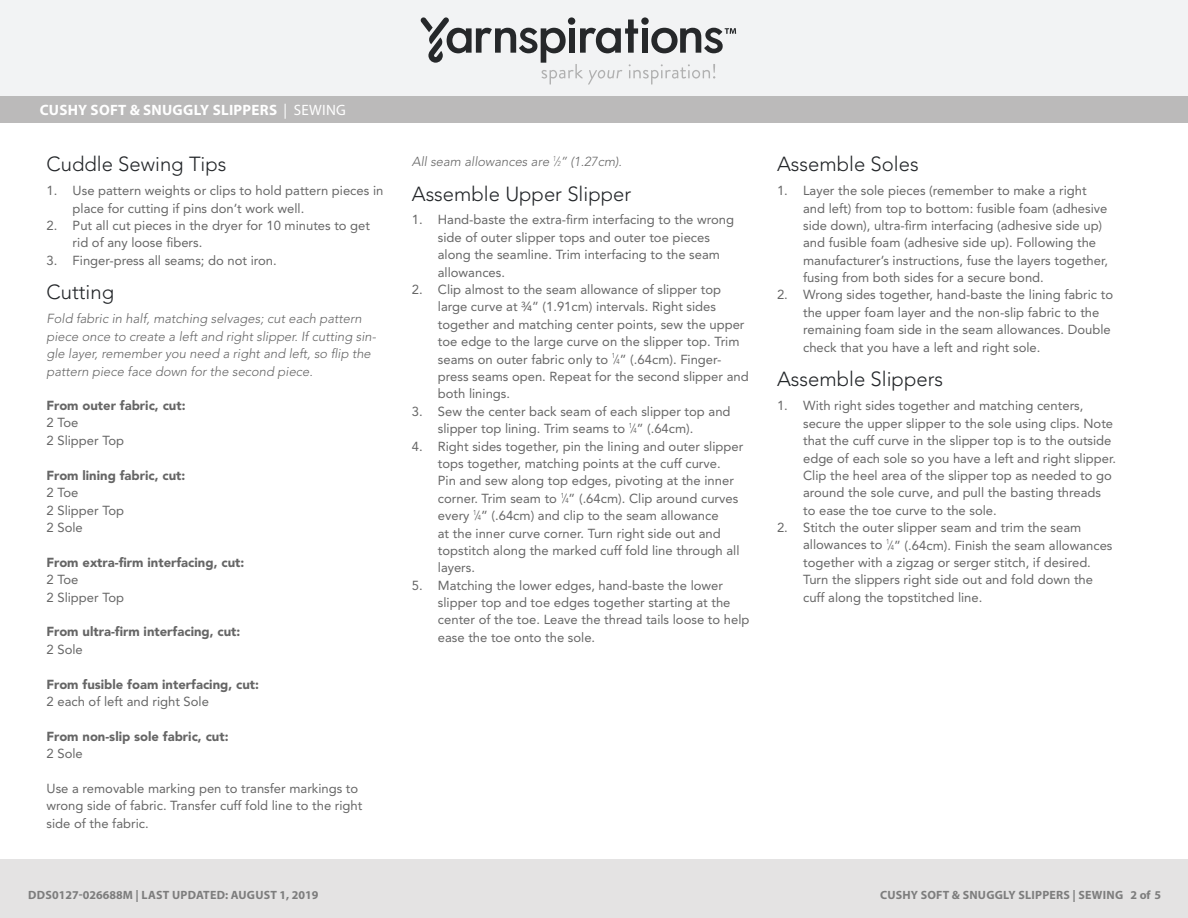
<style>
.page{position:relative;width:1188px;height:918px;background:#fff}
.page>*{position:absolute;margin:0;border:0;box-sizing:border-box;transform-origin:0 0}
.t1{font:300 20.25px "Avenir LT Std";color:#232629}
.Head{font:700 15px "Myriad Pro";letter-spacing:.02em;color:#fff}
.t2{font:13.05px/17.4px "Avenir LT Std";color:#666}
.t3{font:900 13.05px/17.4px "Avenir LT Std";color:#666}
.t4{font:italic 300 13.05px/17.4px "Avenir LT Std";color:#666}
.t5{font:700 12px "Myriad Pro";letter-spacing:.02em;color:#7d7d7d}
.s1{font-weight:400}
.s2{font-size:7.2px}
</style>
<div class="page">
<div style="left:0;top:0;width:1188px;height:98px;background:#f2f3f4"></div>
<svg style="left:421px;top:17px;width:315px;height:68px"></svg>
<div style="left:0;top:96px;width:1188px;height:27px;background:#bbbaba"></div>
<div style="left:0;top:860px;width:1188px;height:58px;background:#e4e3e3"></div>
<p class="Head" style="left:40px;top:100px;width:308px">CUSHY SOFT &amp; SNUGGLY SLIPPERS <span class="s1">| SEWING</span></p>
<p class="t1" style="left:47px;top:152px;width:182px">Cuddle Sewing Tips</p>
<p class="t2" style="left:73px;top:182px;width:312px;text-indent:-26px">1. Use pattern weights or clips to hold pattern pieces in place for cutting if pins don’t work well.</p>
<p class="t2" style="left:73px;top:217px;width:299px;text-indent:-26px">2. Put all cut pieces in the dryer for 10 minutes to get rid of any loose fibers.</p>
<p class="t2" style="left:47px;top:252px;width:232px">3. Finger-press all seams; do not iron.</p>
<p class="t1" style="left:47px;top:281px;width:69px">Cutting</p>
<p class="t4" style="left:47px;top:310px;width:331px">Fold fabric in half, matching selvages; cut each pattern piece once to create a left and right slipper. If cutting sin&shy;gle layer, remember you need a right and left, so flip the pattern piece face down for the second piece.</p>
<p class="t3" style="left:47px;top:397px;width:141px">From outer fabric, cut:<br><span class="s1">2 Toe<br>2 Slipper Top</span></p>
<p class="t3" style="left:47px;top:467px;width:140px">From lining fabric, cut:<br><span class="s1">2 Toe<br>2 Slipper Top<br>2 Sole</span></p>
<p class="t3" style="left:47px;top:554px;width:199px">From extra-firm interfacing, cut:<br><span class="s1">2 Toe<br>2 Slipper Top</span></p>
<p class="t3" style="left:47px;top:623px;width:195px">From ultra-firm interfacing, cut:<br><span class="s1">2 Sole</span></p>
<p class="t3" style="left:47px;top:675px;width:214px">From fusible foam interfacing, cut:<br><span class="s1">2 each of left and right Sole</span></p>
<p class="t3" style="left:47px;top:728px;width:184px">From non-slip sole fabric, cut:<br><span class="s1">2 Sole</span></p>
<p class="t2" style="left:47px;top:780px;width:317px">Use a removable marking pen to transfer markings to wrong side of fabric. Transfer cuff fold line to the right side of the fabric.</p>
<p class="t4" style="left:412px;top:153px;width:212px">All seam allowances are <sup>1</sup>⁄<span class="s2">2</span>” (1.27cm).</p>
<p class="t1" style="left:412px;top:182px;width:221px">Assemble Upper Slipper</p>
<p class="t2" style="left:438px;top:211px;width:298px;text-indent:-26px">1. Hand-baste the extra-firm interfacing to the wrong side of outer slipper tops and outer toe pieces along the seamline. Trim interfacing to the seam allowances.</p>
<p class="t2" style="left:438px;top:281px;width:312px;text-indent:-26px">2. Clip almost to the seam allowance of slipper top large curve at ¾” (1.91cm) intervals. Right sides together and matching center points, sew the upper toe edge to the large curve on the slipper top. Trim seams on outer fabric only to <sup>1</sup>⁄<span class="s2">4</span>” (.64cm). Finger&shy;press seams open. Repeat for the second slipper and both linings.</p>
<p class="t2" style="left:438px;top:403px;width:294px;text-indent:-26px">3. Sew the center back seam of each slipper top and slipper top lining. Trim seams to <sup>1</sup>⁄<span class="s2">4</span>” (.64cm).</p>
<p class="t2" style="left:438px;top:437px;width:307px;text-indent:-26px">4. Right sides together, pin the lining and outer slipper tops together, matching points at the cuff curve.<br>Pin and sew along top edges, pivoting at the inner corner. Trim seam to <sup>1</sup>⁄<span class="s2">4</span>” (.64cm). Clip around curves every <sup>1</sup>⁄<span class="s2">4</span>” (.64cm) and clip to the seam allowance<br>at the inner curve corner. Turn right side out and topstitch along the marked cuff fold line through all layers.</p>
<p class="t2" style="left:438px;top:577px;width:313px;text-indent:-26px">5. Matching the lower edges, hand-baste the lower slipper top and toe edges together starting at the center of the toe. Leave the thread tails loose to help ease the toe onto the sole.</p>
<p class="t1" style="left:777px;top:152px;width:143px">Assemble Soles</p>
<p class="t2" style="left:803px;top:182px;width:307px;text-indent:-26px">1. Layer the sole pieces (remember to make a right and left) from top to bottom: fusible foam (adhesive side down), ultra-firm interfacing (adhesive side up) and fusible foam (adhesive side up). Following the manufacturer’s instructions, fuse the layers together, fusing from both sides for a secure bond.</p>
<p class="t2" style="left:803px;top:286px;width:312px;text-indent:-26px">2. Wrong sides together, hand-baste the lining fabric to the upper foam layer and the non-slip fabric to the remaining foam side in the seam allowances. Double check that you have a left and right sole.</p>
<p class="t1" style="left:777px;top:368px;width:168px">Assemble Slippers</p>
<p class="t2" style="left:803px;top:397px;width:315px;text-indent:-26px">1. With right sides together and matching centers, secure the upper slipper to the sole using clips. Note that the cuff curve in the slipper top is to the outside edge of each sole so you have a left and right slipper.<br>Clip the heel area of the slipper top as needed to go around the sole curve, and pull the basting threads to ease the toe curve to the sole.</p>
<p class="t2" style="left:803px;top:519px;width:311px;text-indent:-26px">2. Stitch the outer slipper seam and trim the seam allowances to <sup>1</sup>⁄<span class="s2">4</span>” (.64cm). Finish the seam allowances together with a zigzag or serger stitch, if desired.<br>Turn the slippers right side out and fold down the cuff along the topstitched line.</p>
<p class="t5" style="left:28px;top:887px;width:292px">DDS0127-026688M | LAST UPDATED: AUGUST 1, 2019</p>
<p class="t5" style="left:880px;top:887px;width:282px">CUSHY SOFT &amp; SNUGGLY SLIPPERS | SEWING 2 of 5</p>
</div>
